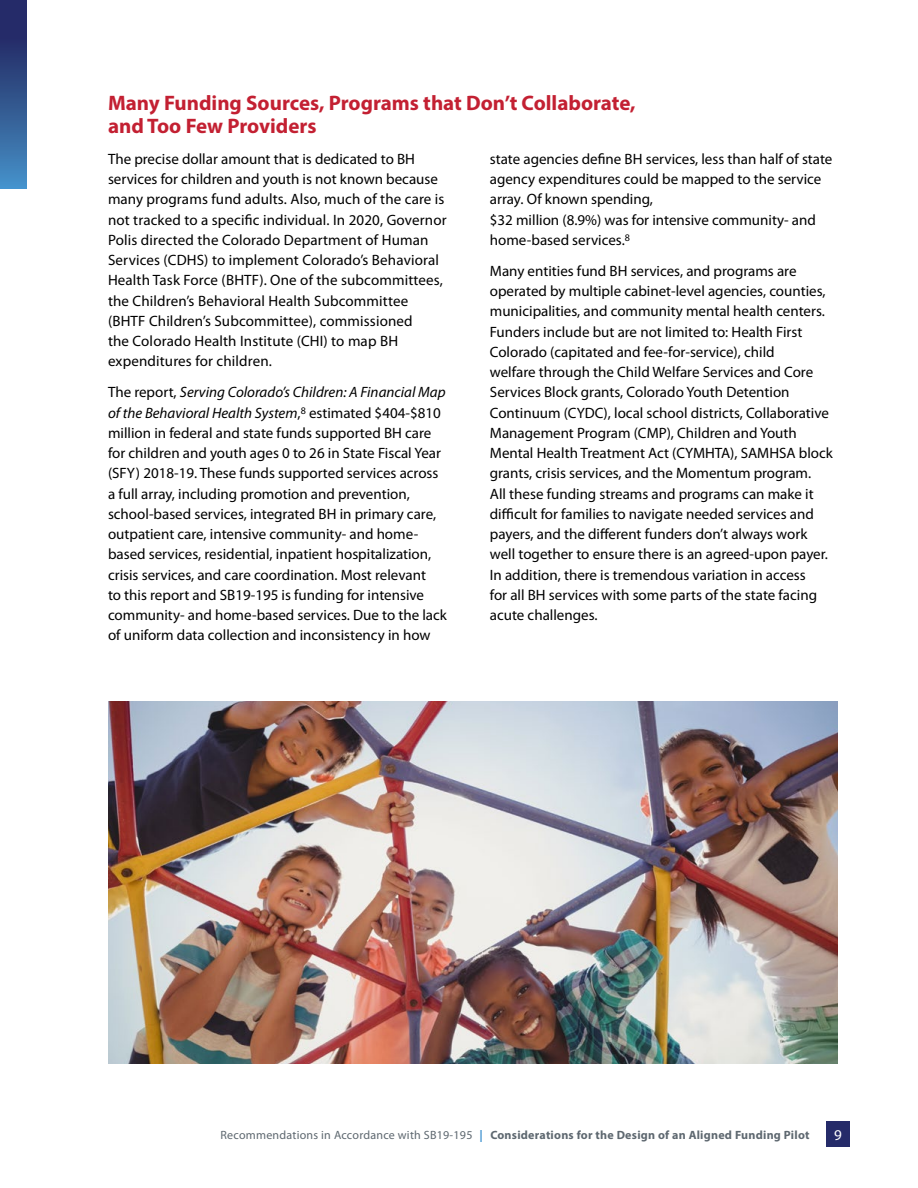
<style>
.page{position:relative;width:918px;height:1188px;background:#fff}
.page>*{position:absolute;margin:0;border:0;box-sizing:border-box;transform-origin:0 0}
.H3_Subheader_-_span_columns{font:700 21px/22.5px "Myriad Pro";color:#c32032}
._1_Body_Text{font:15px/20.2px "Myriad Pro";color:#000}
.t1{font:15px "Myriad Pro";color:#fff}
.t2{font:700 12px "Myriad Pro";letter-spacing:.02em;color:#5e6870}
.s1{font-style:italic}
.s2{font-weight:400}
.s3{color:#4495d1}
</style>
<div class="page">
<img style="left:108px;top:701px;width:730px;height:363px">
<div style="left:826px;top:1122px;width:24px;height:25px;background:#252b69"></div>
<svg style="left:0;top:0;width:27px;height:189px;background:#31548d"></svg>
<h3 class="H3_Subheader_-_span_columns" style="left:108px;top:91px;width:529px">Many Funding Sources, Programs that Don’t Collaborate, and Too Few Providers</h3>
<p class="_1_Body_Text" style="left:108px;top:149px;width:340px">The precise dollar amount that is dedicated to BH services for children and youth is not known because many programs fund adults. Also, much of the care is not tracked to a specific individual. In 2020, Governor Polis directed the Colorado Department of Human Services (CDHS) to implement Colorado’s Behavioral Health Task Force (BHTF). One of the subcommittees, the Children’s Behavioral Health Subcommittee (BHTF Children’s Subcommittee), commissioned<br>the Colorado Health Institute (CHI) to map BH expenditures for children.</p>
<p class="_1_Body_Text" style="left:108px;top:382px;width:340px">The report, <span class="s1">Serving Colorado’s Children: A Financial Map of the Behavioral Health System</span>,<sup>8</sup> estimated $404-$810 million in federal and state funds supported BH care for children and youth ages 0 to 26 in State Fiscal Year (SFY) 2018-19. These funds supported services across a full array, including promotion and prevention, school-based services, integrated BH in primary care, outpatient care, intensive community- and home&shy;based services, residential, inpatient hospitalization, crisis services, and care coordination. Most relevant<br>to this report and SB19-195 is funding for intensive community- and home-based services. Due to the lack of uniform data collection and inconsistency in how</p>
<p class="_1_Body_Text" style="left:490px;top:149px;width:344px">state agencies define BH services, less than half of state agency expenditures could be mapped to the service array. Of known spending,<br>$32 million (8.9%) was for intensive community- and home-based services.<sup>8</sup></p>
<p class="_1_Body_Text" style="left:490px;top:261px;width:345px">Many entities fund BH services, and programs are operated by multiple cabinet-level agencies, counties, municipalities, and community mental health centers.<br>Funders include but are not limited to: Health First Colorado (capitated and fee-for-service), child<br>welfare through the Child Welfare Services and Core Services Block grants, Colorado Youth Detention Continuum (CYDC), local school districts, Collaborative Management Program (CMP), Children and Youth Mental Health Treatment Act (CYMHTA), SAMHSA block grants, crisis services, and the Momentum program.<br>All these funding streams and programs can make it difficult for families to navigate needed services and payers, and the different funders don’t always work well together to ensure there is an agreed-upon payer.<br>In addition, there is tremendous variation in access<br>for all BH services with some parts of the state facing acute challenges.</p>
<p class="t2" style="left:221px;top:1127px;width:591px"><span class="s2">Recommendations in Accordance with SB19-195</span> <span class="s3">|</span> Considerations for the Design of an Aligned Funding Pilot</p>
<p class="t1" style="left:834px;top:1127px;width:9px">9</p>
</div>
